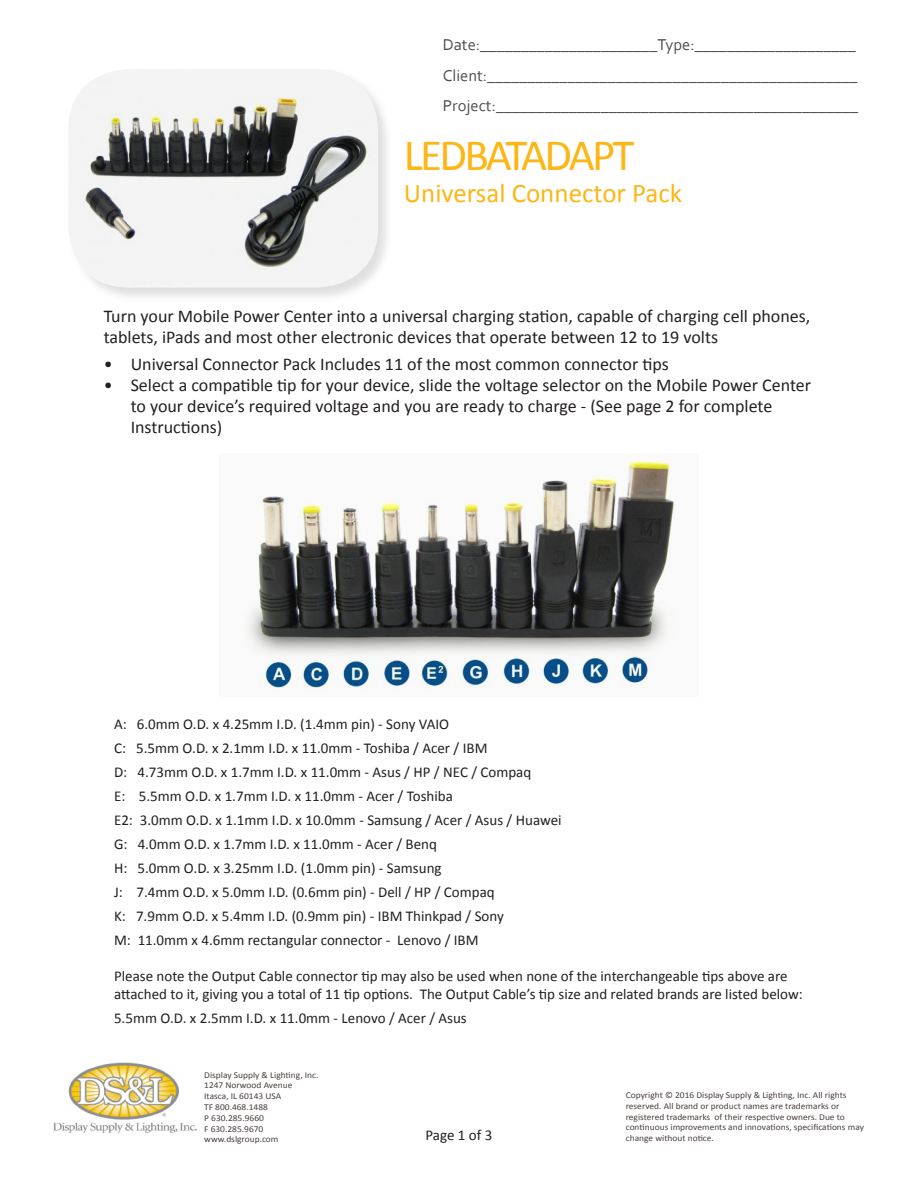
<style>
.page{position:relative;width:918px;height:1188px;background:#fff}
.page>*{position:absolute;margin:0;border:0;box-sizing:border-box;transform-origin:0 0}
.t1{font:45px "Calibri";letter-spacing:-.065em;color:#fcb615}
.t2{font:27px "Calibri";color:#fcb615}
.t3{font:18px/21px "Calibri";color:#231f20}
.t4{font:16.5px "Corbel";color:#4e4f50}
.t5{font:15px/18px "Calibri";color:#231f20}
.t6{font:9px/10.8px "Calibri";color:#48403e;scale:1.05 1}
</style>
<div class="page">
<img style="left:53px;top:1062px;width:144px;height:71px">
<div style="left:67px;top:69px;width:325px;height:234px;background:#cac9ca;opacity:.57"></div>
<img style="left:68px;top:69px;width:310px;height:218px">
<img style="left:248px;top:460px;width:429px;height:229px">
<p class="t4" style="left:443px;top:34px;width:415px">Date:______________________Type:____________________</p>
<p class="t4" style="left:443px;top:65px;width:416px">Client:______________________________________________</p>
<p class="t4" style="left:443px;top:96px;width:417px">Project:_____________________________________________</p>
<p class="t1" style="left:404px;top:126px;width:232px">LEDBATADAPT</p>
<p class="t2" style="left:404px;top:176px;width:280px">Universal Connector Pack</p>
<p class="t3" style="left:104px;top:305px;width:708px">Turn your Mobile Power Center into a universal charging station, capable of charging cell phones, tablets, iPads and most other electronic devices that operate between 12 to 19 volts</p>
<p class="t3" style="left:104px;top:353px;width:567px">• Universal Connector Pack Includes 11 of the most common connector tips</p>
<p class="t3" style="left:131px;top:374px;width:682px;text-indent:-27px">• Select a compatible tip for your device, slide the voltage selector on the Mobile Power Center to your device’s required voltage and you are ready to charge - (See page 2 for complete<br>Instructions)</p>
<p class="t5" style="left:114px;top:715px;width:337px">A: 6.0mm O.D. x 4.25mm I.D. (1.4mm pin) - Sony VAIO</p>
<p class="t5" style="left:114px;top:739px;width:375px">C: 5.5mm O.D. x 2.1mm I.D. x 11.0mm - Toshiba / Acer / IBM</p>
<p class="t5" style="left:114px;top:763px;width:419px">D: 4.73mm O.D. x 1.7mm I.D. x 11.0mm - Asus / HP / NEC / Compaq</p>
<p class="t5" style="left:114px;top:787px;width:340px">E: 5.5mm O.D. x 1.7mm I.D. x 11.0mm - Acer / Toshiba</p>
<p class="t5" style="left:114px;top:811px;width:449px">E2: 3.0mm O.D. x 1.1mm I.D. x 10.0mm - Samsung / Acer / Asus / Huawei</p>
<p class="t5" style="left:114px;top:835px;width:324px">G: 4.0mm O.D. x 1.7mm I.D. x 11.0mm - Acer / Benq</p>
<p class="t5" style="left:114px;top:859px;width:329px">H: 5.0mm O.D. x 3.25mm I.D. (1.0mm pin) - Samsung</p>
<p class="t5" style="left:114px;top:883px;width:382px">J: 7.4mm O.D. x 5.0mm I.D. (0.6mm pin) - Dell / HP / Compaq</p>
<p class="t5" style="left:114px;top:907px;width:391px">K: 7.9mm O.D. x 5.4mm I.D. (0.9mm pin) - IBM Thinkpad / Sony</p>
<p class="t5" style="left:114px;top:931px;width:366px">M: 11.0mm x 4.6mm rectangular connector - Lenovo / IBM</p>
<p class="t5" style="left:114px;top:967px;width:690px">Please note the Output Cable connector tip may also be used when none of the interchangeable tips above are attached to it, giving you a total of 11 tip options. The Output Cable’s tip size and related brands are listed below:</p>
<p class="t5" style="left:114px;top:1009px;width:354px">5.5mm O.D. x 2.5mm I.D. x 11.0mm - Lenovo / Acer / Asus</p>
<p class="t6" style="left:204px;top:1069px;width:110px">Display Supply &amp; Lighting, Inc.</p>
<p class="t6" style="left:204px;top:1080px;width:86px">1247 Norwood Avenue</p>
<p class="t6" style="left:204px;top:1091px;width:75px">Itasca, IL 60143 USA</p>
<p class="t6" style="left:204px;top:1102px;width:62px">TF 800.468.1488</p>
<p class="t6" style="left:204px;top:1112px;width:58px">P 630.285.9660</p>
<p class="t6" style="left:204px;top:1123px;width:58px">F 630.285.9670</p>
<p class="t6" style="left:204px;top:1134px;width:72px">www.dslgroup.com</p>
<p class="t5" style="left:426px;top:1126px;width:68px">Page 1 of 3</p>
<p class="t6" style="left:626px;top:1090px;width:228px">Copyright © 2016 Display Supply &amp; Lighting, Inc. All rights reserved. All brand or product names are trademarks or registered trademarks of their respective owners. Due to continuous improvements and innovations, specifications may change without notice.</p>
</div>
